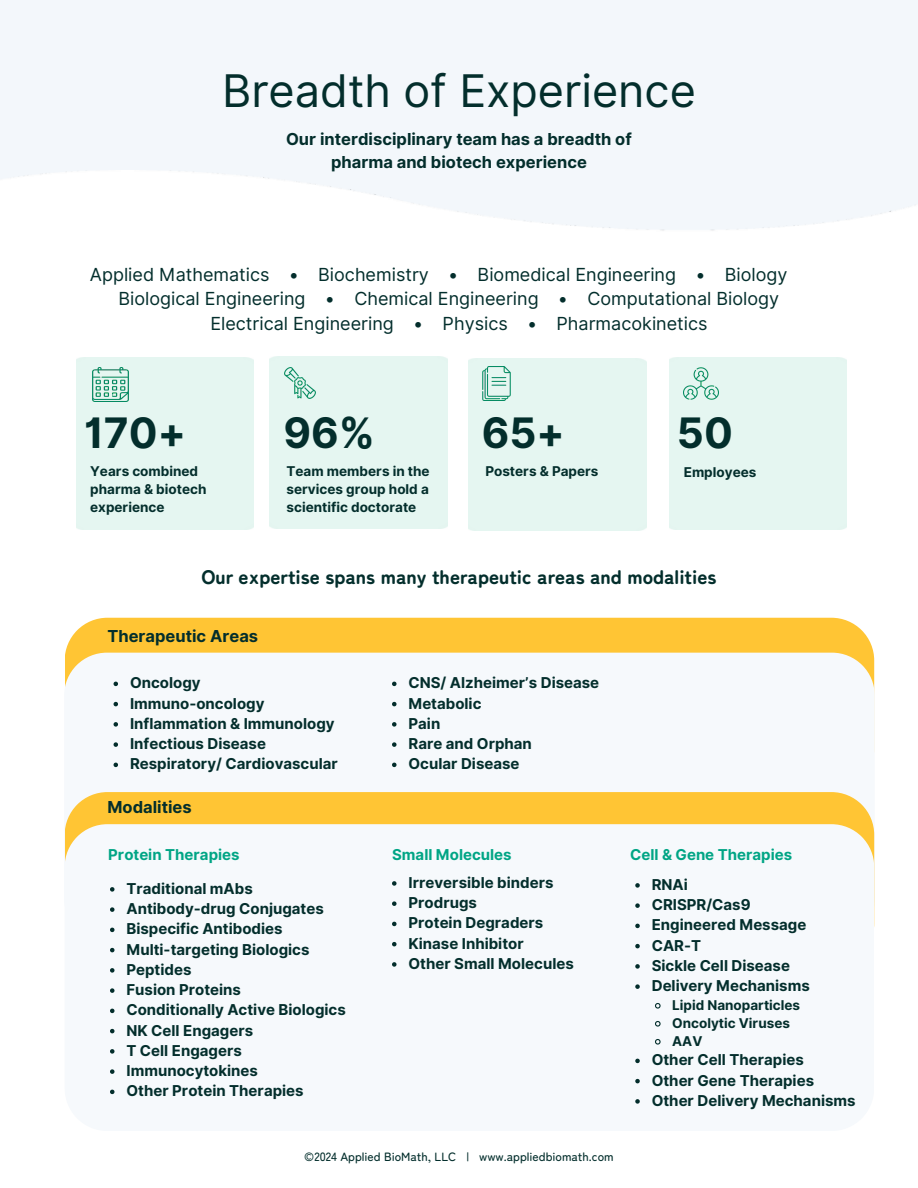
<style>
.page{position:relative;width:918px;height:1188px;background:#f3f7fb}
.page>*{position:absolute;margin:0;border:0;box-sizing:border-box;transform-origin:0 0}
.t1{font:45px "Inter";color:#032e2c}
.t2{font:700 42px "Inter";color:#032e2c}
.t3{font:900 19.5px "Zen Maru Gothic";color:#032e2c}
.t4{font:18px "Inter";color:#032e2c}
.t5{font:700 16.5px/22.5px "Inter";color:#032e2c;text-align:center}
.t6{font:700 15px "Inter";color:#032e2c}
.t7{font:700 15px "Inter";color:#00a585}
.t8{font:700 13.5px/18px "Inter";color:#032e2c}
.t9{font:500 12px "Zen Maru Gothic";color:#032e2c}
</style>
<div class="page">
<div style="left:0;top:627px;width:918px;height:561px;background:#fff"></div>
<img style="left:0;top:171px;width:918px;height:521px">
<div style="left:669px;top:358px;width:178px;height:172px;background:#e5f6f1"></div>
<div style="left:468px;top:359px;width:178px;height:172px;background:#e5f6f1"></div>
<div style="left:270px;top:357px;width:178px;height:172px;background:#e5f6f1"></div>
<div style="left:76px;top:358px;width:178px;height:172px;background:#e5f6f1"></div>
<div style="left:65px;top:618px;width:809px;height:35px;background:#ffc534"></div>
<img style="left:90px;top:368px;width:41px;height:34px">
<img style="left:283px;top:367px;width:33px;height:32px">
<img style="left:684px;top:366px;width:35px;height:35px">
<img style="left:480px;top:367px;width:33px;height:33px">
<div style="left:64px;top:653px;width:810px;height:115px;background:#f6f9fc"></div>
<div style="left:66px;top:792px;width:807px;height:32px;background:#ffc534"></div>
<div style="left:65px;top:824px;width:809px;height:271px;background:#f6f9fc"></div>
<svg style="left:114px;top:682px;width:4px;height:4px"></svg>
<svg style="left:114px;top:702px;width:4px;height:4px"></svg>
<svg style="left:114px;top:722px;width:4px;height:5px"></svg>
<svg style="left:114px;top:742px;width:4px;height:5px"></svg>
<svg style="left:114px;top:763px;width:4px;height:4px"></svg>
<svg style="left:392px;top:682px;width:5px;height:4px"></svg>
<svg style="left:392px;top:702px;width:5px;height:4px"></svg>
<svg style="left:392px;top:722px;width:5px;height:5px"></svg>
<svg style="left:392px;top:742px;width:5px;height:5px"></svg>
<svg style="left:392px;top:763px;width:5px;height:4px"></svg>
<svg style="left:110px;top:887px;width:5px;height:5px"></svg>
<svg style="left:110px;top:907px;width:5px;height:5px"></svg>
<svg style="left:110px;top:928px;width:5px;height:4px"></svg>
<svg style="left:110px;top:948px;width:5px;height:4px"></svg>
<svg style="left:110px;top:968px;width:5px;height:5px"></svg>
<svg style="left:110px;top:988px;width:5px;height:5px"></svg>
<svg style="left:110px;top:1009px;width:5px;height:4px"></svg>
<svg style="left:110px;top:1029px;width:5px;height:4px"></svg>
<svg style="left:110px;top:1049px;width:5px;height:5px"></svg>
<svg style="left:110px;top:1069px;width:5px;height:5px"></svg>
<svg style="left:110px;top:1090px;width:5px;height:4px"></svg>
<svg style="left:392px;top:881px;width:5px;height:5px"></svg>
<svg style="left:392px;top:901px;width:5px;height:5px"></svg>
<svg style="left:392px;top:922px;width:5px;height:4px"></svg>
<svg style="left:392px;top:942px;width:5px;height:4px"></svg>
<svg style="left:392px;top:962px;width:5px;height:5px"></svg>
<svg style="left:635px;top:883px;width:5px;height:5px"></svg>
<svg style="left:635px;top:903px;width:5px;height:5px"></svg>
<svg style="left:635px;top:924px;width:5px;height:4px"></svg>
<svg style="left:635px;top:944px;width:5px;height:4px"></svg>
<svg style="left:635px;top:964px;width:5px;height:5px"></svg>
<svg style="left:635px;top:984px;width:5px;height:5px"></svg>
<svg style="left:654px;top:1002px;width:7px;height:7px"></svg>
<svg style="left:654px;top:1020px;width:7px;height:7px"></svg>
<svg style="left:654px;top:1038px;width:7px;height:7px"></svg>
<svg style="left:635px;top:1059px;width:5px;height:4px"></svg>
<svg style="left:635px;top:1079px;width:5px;height:4px"></svg>
<svg style="left:635px;top:1099px;width:5px;height:5px"></svg>
<p class="t1" style="left:222px;top:64px;width:475px">Breadth of Experience</p>
<h1 class="t5" style="left:286px;top:128px;width:347px">Our interdisciplinary team has a breadth of pharma and biotech experience</h1>
<p class="t4" style="left:90px;top:263px;width:699px">Applied Mathematics • Biochemistry • Biomedical Engineering • Biology</p>
<p class="t4" style="left:118px;top:288px;width:662px">Biological Engineering • Chemical Engineering • Computational Biology</p>
<p class="t4" style="left:210px;top:313px;width:499px">Electrical Engineering • Physics • Pharmacokinetics</p>
<p class="t2" style="left:84px;top:407px;width:104px">170+</p>
<h3 class="t2" style="left:283px;top:407px;width:93px">96%</h3>
<h5 class="t2" style="left:482px;top:407px;width:85px">65+</h5>
<p class="t2" style="left:677px;top:407px;width:57px">50</p>
<p class="t8" style="left:90px;top:463px;width:118px">Years combined pharma &amp; biotech experience</p>
<p class="t8" style="left:287px;top:463px;width:145px;text-align:justify">Team members in the services group hold a scientific doctorate</p>
<p class="t8" style="left:485px;top:463px;width:115px">Posters &amp; Papers</p>
<p class="t8" style="left:684px;top:463px;width:74px">Employees</p>
<p class="t3" style="left:201px;top:562px;width:517px">Our expertise spans many therapeutic areas and modalities</p>
<h1 class="t5" style="left:107px;top:625px;width:152px">Therapeutic Areas</h1>
<p class="t6" style="left:130px;top:674px;width:72px">Oncology</p>
<p class="t6" style="left:130px;top:694px;width:136px">Immuno-oncology</p>
<p class="t6" style="left:130px;top:714px;width:206px">Inflammation &amp; Immunology</p>
<p class="t6" style="left:130px;top:735px;width:137px">Infectious Disease</p>
<p class="t6" style="left:130px;top:755px;width:209px">Respiratory/ Cardiovascular</p>
<h5 class="t5" style="left:107px;top:795px;width:86px">Modalities</h5>
<p class="t6" style="left:409px;top:674px;width:192px">CNS/ Alzheimer’s Disease</p>
<p class="t6" style="left:409px;top:694px;width:75px">Metabolic</p>
<p class="t6" style="left:409px;top:714px;width:33px">Pain</p>
<p class="t6" style="left:409px;top:735px;width:125px">Rare and Orphan</p>
<h5 class="t6" style="left:409px;top:755px;width:112px">Ocular Disease</h5>
<p class="t7" style="left:108px;top:845px;width:133px">Protein Therapies</p>
<p class="t7" style="left:392px;top:845px;width:121px">Small Molecules</p>
<p class="t7" style="left:630px;top:845px;width:163px">Cell &amp; Gene Therapies</p>
<p class="t6" style="left:126px;top:879px;width:128px">Traditional mAbs</p>
<p class="t6" style="left:126px;top:900px;width:199px">Antibody-drug Conjugates</p>
<p class="t6" style="left:126px;top:920px;width:158px">Bispecific Antibodies</p>
<p class="t6" style="left:126px;top:940px;width:185px">Multi-targeting Biologics</p>
<p class="t6" style="left:126px;top:960px;width:66px">Peptides</p>
<p class="t6" style="left:126px;top:981px;width:116px">Fusion Proteins</p>
<p class="t6" style="left:126px;top:1001px;width:221px">Conditionally Active Biologics</p>
<p class="t6" style="left:126px;top:1021px;width:128px">NK Cell Engagers</p>
<p class="t6" style="left:126px;top:1041px;width:117px">T Cell Engagers</p>
<p class="t6" style="left:126px;top:1062px;width:133px">Immunocytokines</p>
<p class="t6" style="left:126px;top:1082px;width:179px">Other Protein Therapies</p>
<h5 class="t6" style="left:409px;top:874px;width:146px">Irreversible binders</h5>
<p class="t6" style="left:409px;top:894px;width:70px">Prodrugs</p>
<p class="t6" style="left:409px;top:914px;width:136px">Protein Degraders</p>
<p class="t6" style="left:409px;top:934px;width:117px">Kinase Inhibitor</p>
<p class="t6" style="left:409px;top:955px;width:167px">Other Small Molecules</p>
<p class="t9" style="left:304px;top:1147px;width:311px">©2024 Applied BioMath, LLC | www.appliedbiomath.com</p>
<p class="t6" style="left:652px;top:875px;width:38px">RNAi</p>
<h5 class="t6" style="left:652px;top:896px;width:100px">CRISPR/Cas9</h5>
<p class="t6" style="left:652px;top:916px;width:156px">Engineered Message</p>
<p class="t6" style="left:652px;top:936px;width:51px">CAR-T</p>
<p class="t6" style="left:652px;top:956px;width:140px">Sickle Cell Disease</p>
<p class="t6" style="left:652px;top:977px;width:160px">Delivery Mechanisms</p>
<p class="t8" style="left:672px;top:996px;width:130px">Lipid Nanoparticles</p>
<p class="t8" style="left:672px;top:1014px;width:119px">Oncolytic Viruses</p>
<p class="t8" style="left:672px;top:1032px;width:32px">AAV</p>
<p class="t6" style="left:652px;top:1051px;width:154px">Other Cell Therapies</p>
<p class="t6" style="left:652px;top:1071px;width:164px">Other Gene Therapies</p>
<p class="t6" style="left:652px;top:1091px;width:205px">Other Delivery Mechanisms</p>
</div>
